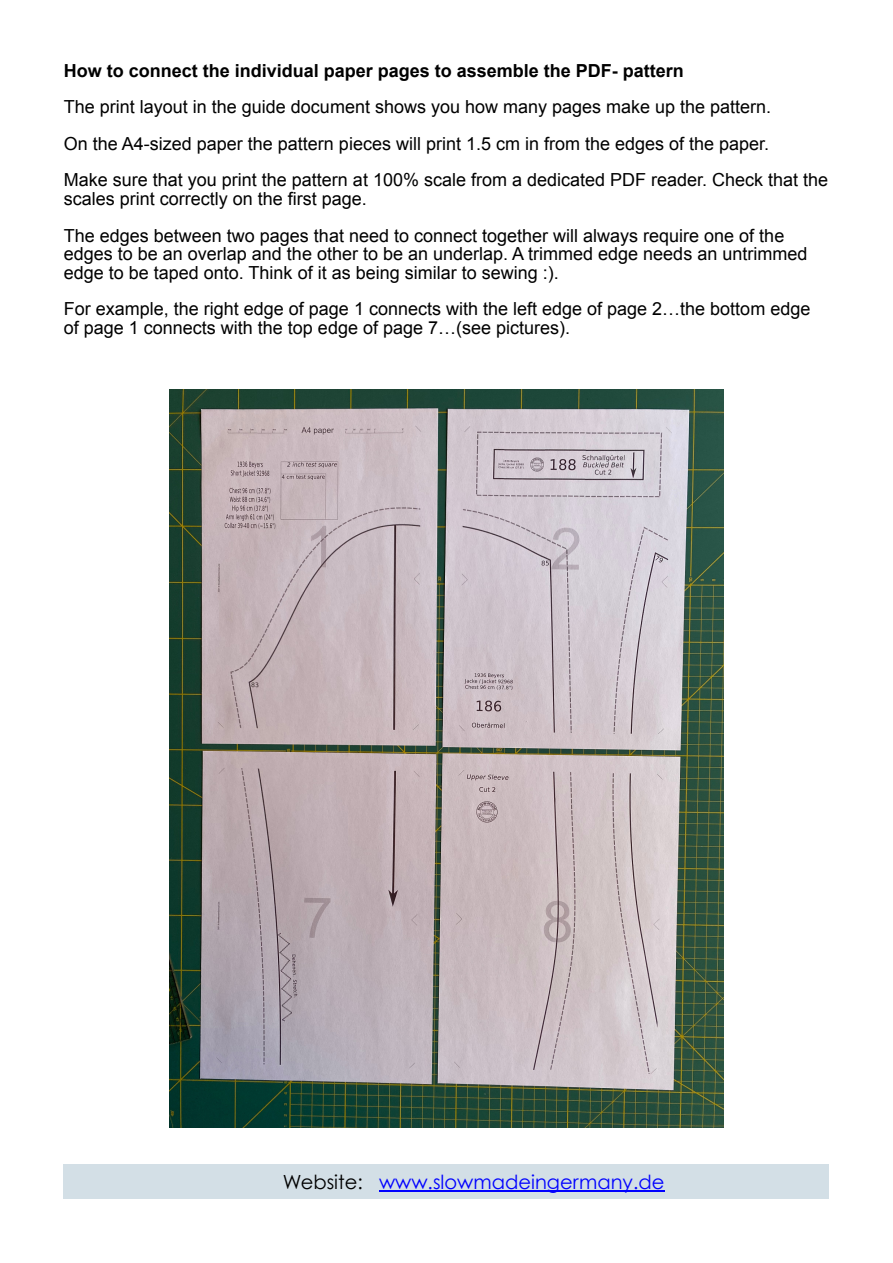
<style>
.page{position:relative;width:893px;height:1263px;background:#fff}
.page>*{position:absolute;margin:0;border:0;box-sizing:border-box;transform-origin:0 0}
.t1{font:19.5px "Century Gothic";color:#00f}
.t2{font:18px/36.6px "Arial";color:#000}
.t3{font:700 18px "Arial";color:#000}
.s1{color:#000}
</style>
<div class="page">
<img style="left:170px;top:389px;width:553px;height:738px">
<div style="left:64px;top:1164px;width:765px;height:35px;background:#d3dfe6"></div>
<hr style="left:379px;top:1191px;width:285px;height:1px;background:#00f">
<p class="t3" style="left:64px;top:64px;width:622px">How to connect the individual paper pages to assemble the PDF- pattern</p>
<p class="t2" style="left:64px;top:90px;width:766px">The print layout in the guide document shows you how many pages make up the pattern.<br>On the A4-sized paper the pattern pieces will print 1.5 cm in from the edges of the paper.<br>Make sure that you print the pattern at 100% scale from a dedicated PDF reader. Check that the</p>
<p class="t2" style="left:64px;top:182px;width:722px">scales print correctly on the first page.<br>The edges between two pages that need to connect together will always require one of the</p>
<p class="t2" style="left:64px;top:246px;width:745px;line-height:18.6px">edges to be an overlap and the other to be an underlap. A trimmed edge needs an untrimmed edge to be taped onto. Think of it as being similar to sewing :).</p>
<p class="t2" style="left:64px;top:301px;width:748px;line-height:18.6px">For example, the right edge of page 1 connects with the left edge of page 2…the bottom edge of page 1 connects with the top edge of page 7…(see pictures).</p>
<p class="t1" style="left:283px;top:1174px;width:383px"><span class="s1">Website:</span> www.slowmadeingermany.de</p>
</div>
